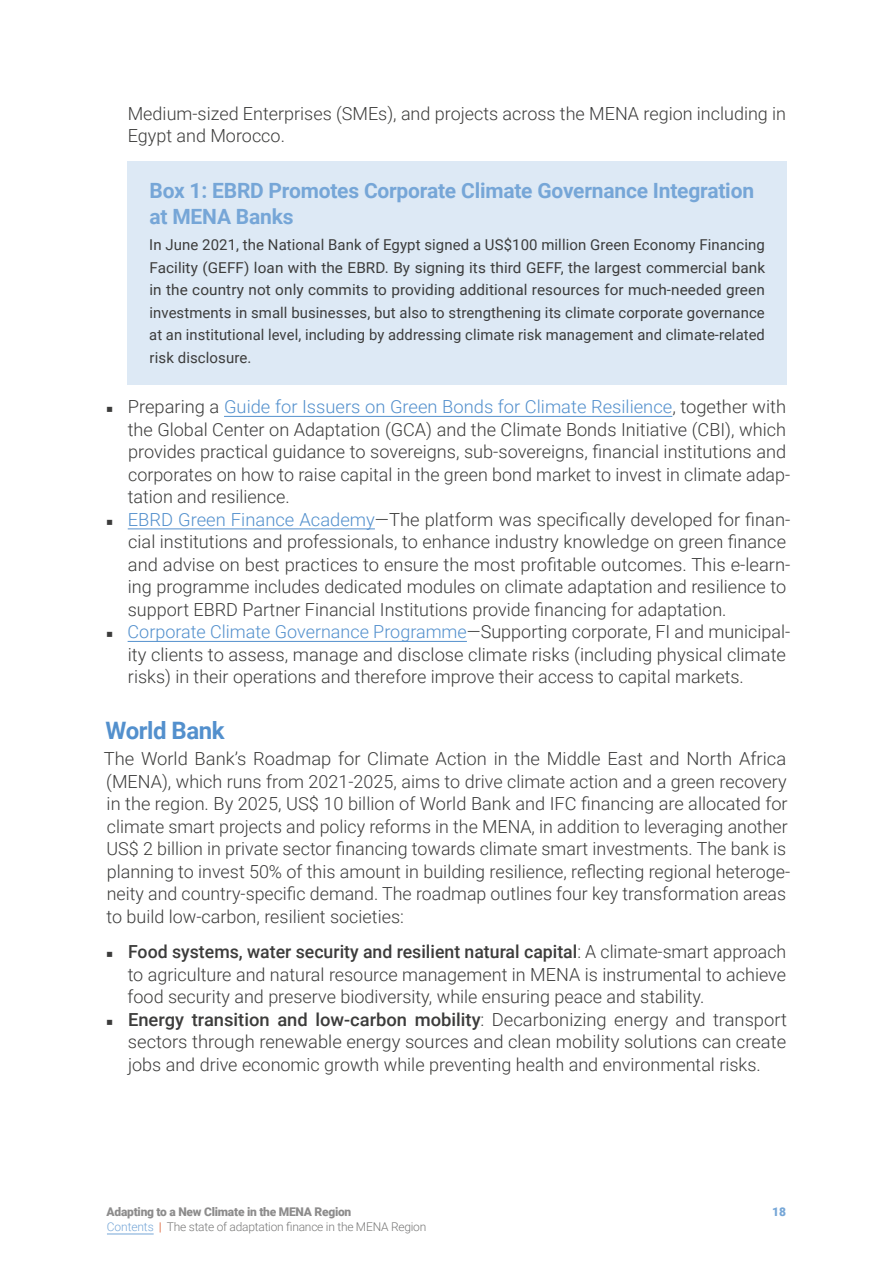
<style>
.page{position:relative;width:893px;height:1263px;background:#fff}
.page>*{position:absolute;margin:0;border:0;box-sizing:border-box;transform-origin:0 0}
.t1{font:700 24px "Roboto";letter-spacing:-.02em;color:#5390cd}
.t2{font:700 21px/25.5px "Roboto";letter-spacing:-.01em;color:#76a6d7}
.t3{font:300 18px/22.5px "Roboto";color:#3c3c3b}
.t4{font:500 18px "Roboto";color:#3c3c3b}
.t5{font:300 18px "Roboto";color:#5390cd}
.t6{font:15px/22.5px "Roboto";letter-spacing:.005em;color:#3c3c3b;text-align:justify}
.t7{font:300 12px "Roboto";letter-spacing:-.02em;color:#575756}
.t8{font:900 12px "Roboto";letter-spacing:-.02em;color:#706f6f}
.t9{font:900 12px "Roboto";color:#5390cd}
.s1{color:#3c3c3b}
.s2{color:#5390cd}
.s3{font-weight:300}
.s4{font-weight:700;color:#de6941}
</style>
<div class="page">
<hr style="left:107px;top:1234px;width:47px;height:1px;background:#5390cd">
<hr style="left:224px;top:416px;width:448px;height:1px;background:#5390cd">
<hr style="left:128px;top:528px;width:247px;height:1px;background:#5390cd">
<hr style="left:128px;top:641px;width:339px;height:1px;background:#5390cd">
<div style="left:128px;top:161px;width:659px;height:223px;background:#dde9f5"></div>
<p class="t3" style="left:128px;top:101px;width:660px">Medium-sized Enterprises (SMEs), and projects across the MENA region including in<br>Egypt and Morocco.</p>
<p class="t2" style="left:149px;top:177px;width:606px">Box 1: EBRD Promotes Corporate Climate Governance Integration at MENA Banks</p>
<p class="t6" style="left:149px;top:233px;width:617px">In June 2021, the National Bank of Egypt signed a US$100 million Green Economy Financing Facility (GEFF) loan with the EBRD. By signing its third GEFF, the largest commercial bank in the country not only commits to providing additional resources for much-needed green investments in small businesses, but also to strengthening its climate corporate governance at an institutional level, including by addressing climate risk management and climate-related risk disclosure.</p>
<p class="t5" style="left:105px;top:394px;width:683px"><span class="s1">◾ Preparing a</span> Guide for Issuers on Green Bonds for Climate Resilience<span class="s1">, together with</span></p>
<p class="t3" style="left:128px;top:418px;width:660px">the Global Center on Adaptation (GCA) and the Climate Bonds Initiative (CBI), which</p>
<p class="t3" style="left:128px;top:440px;width:660px">provides practical guidance to sovereigns, sub-sovereigns, financial institutions and</p>
<p class="t3" style="left:128px;top:463px;width:664px">corporates on how to raise capital in the green bond market to invest in climate adap-</p>
<p class="t3" style="left:128px;top:485px;width:163px">tation and resilience.</p>
<p class="t3" style="left:105px;top:508px;width:687px">◾ <span class="s2">EBRD Green Finance Academy</span>—The platform was specifically developed for finan-</p>
<p class="t3" style="left:128px;top:530px;width:659px">cial institutions and professionals, to enhance industry knowledge on green finance</p>
<p class="t3" style="left:128px;top:553px;width:664px">and advise on best practices to ensure the most profitable outcomes. This e-learn-</p>
<p class="t3" style="left:128px;top:575px;width:660px">ing programme includes dedicated modules on climate adaptation and resilience to</p>
<p class="t3" style="left:128px;top:598px;width:600px">support EBRD Partner Financial Institutions provide financing for adaptation.</p>
<p class="t3" style="left:105px;top:620px;width:687px">◾ <span class="s2">Corporate Climate Governance Programme</span>—Supporting corporate, FI and municipal-</p>
<p class="t3" style="left:128px;top:643px;width:660px">ity clients to assess, manage and disclose climate risks (including physical climate</p>
<p class="t3" style="left:128px;top:665px;width:617px">risks) in their operations and therefore improve their access to capital markets.</p>
<h1 class="t1" style="left:106px;top:713px;width:120px">World Bank</h1>
<p class="t3" style="left:104px;top:747px;width:688px">The World Bank’s Roadmap for Climate Action in the Middle East and North Africa (MENA), which runs from 2021-2025, aims to drive climate action and a green recovery in the region. By 2025, US$ 10 billion of World Bank and IFC financing are allocated for climate smart projects and policy reforms in the MENA, in addition to leveraging another US$ 2 billion in private sector financing towards climate smart investments. The bank is planning to invest 50% of this amount in building resilience, reflecting regional heteroge&shy;neity and country-specific demand. The roadmap outlines four key transformation areas to build low-carbon, resilient societies:</p>
<p class="t4" style="left:105px;top:939px;width:683px">◾ Food systems, water security and resilient natural capital<span class="s3">: A climate-smart approach</span></p>
<p class="t3" style="left:128px;top:962px;width:660px">to agriculture and natural resource management in MENA is instrumental to achieve</p>
<p class="t3" style="left:128px;top:985px;width:578px">food security and preserve biodiversity, while ensuring peace and stability.</p>
<p class="t4" style="left:105px;top:1007px;width:683px">◾ Energy transition and low-carbon mobility<span class="s3">: Decarbonizing energy and transport</span></p>
<p class="t3" style="left:128px;top:1030px;width:660px">sectors through renewable energy sources and clean mobility solutions can create</p>
<p class="t3" style="left:128px;top:1052px;width:634px">jobs and drive economic growth while preventing health and environmental risks.</p>
<p class="t8" style="left:107px;top:1203px;width:246px">Adapting to a New Climate in the MENA Region</p>
<p class="t9" style="left:772px;top:1203px;width:15px">18</p>
<p class="t7" style="left:107px;top:1218px;width:321px"><span class="s2">Contents</span> <span class="s4">|</span> The state of adaptation finance in the MENA Region</p>
</div>
